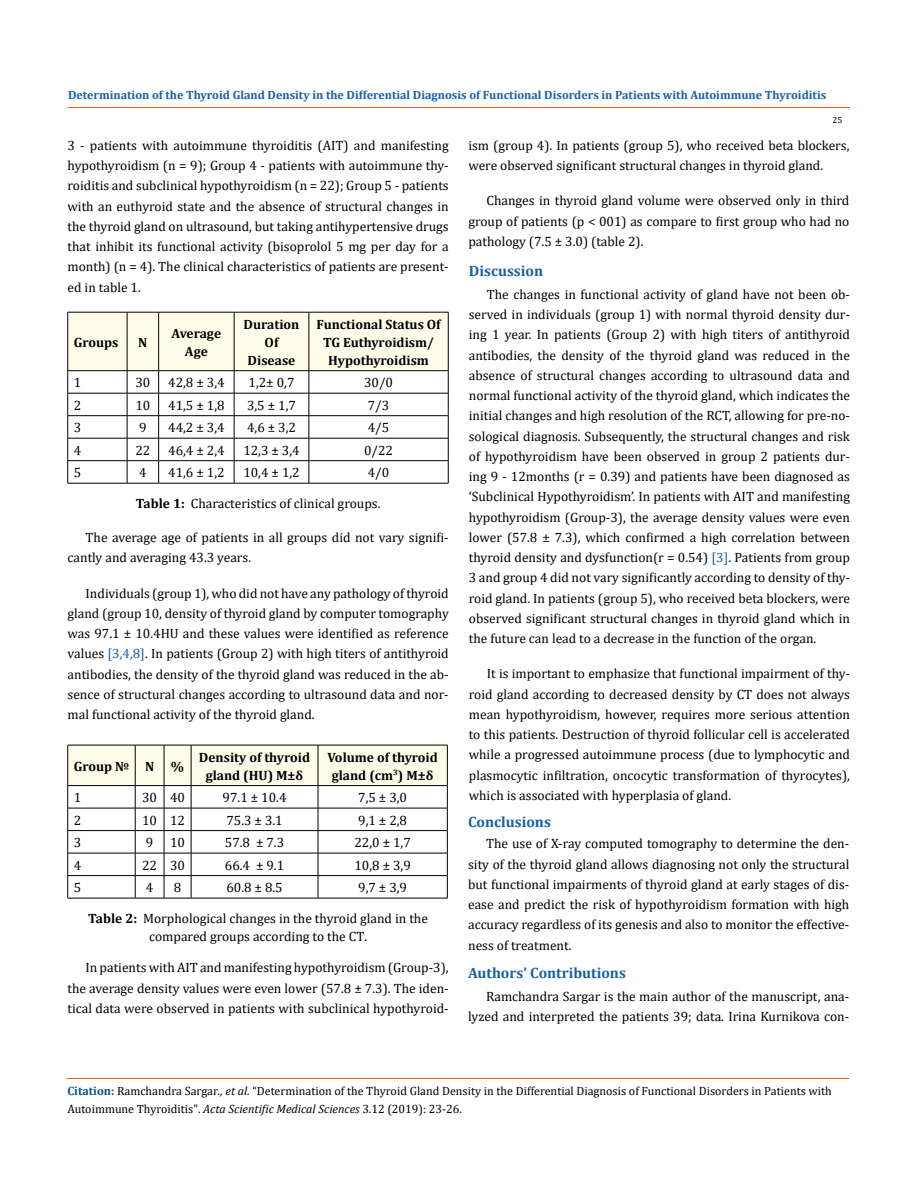
<style>
.page{position:relative;width:917px;height:1188px;background:#fff}
.page>*{position:absolute;margin:0;border:0;box-sizing:border-box;transform-origin:0 0}
.t1{font:700 15px "Cambria";color:#1560a6}
.t2{font:13.5px/20.2px "Cambria";color:#000;text-align:justify}
.t3{font:700 13.5px/18px "Cambria";color:#000;text-align:center}
.t4{font:12px/18px "Cambria";color:#000}
.t5{font:700 12px "Cambria";color:#1560a6}
.t6{font:9px "Cambria";color:#000}
.s1{font-weight:700}
.s2{color:#1560a6}
.s3{font-weight:700;color:#035089}
.s4{font-style:italic}
</style>
<div class="page">
<svg style="left:67px;top:312px;width:382px;height:171px"></svg>
<hr style="left:68px;top:483px;width:59px;height:1px;background:#000">
<hr style="left:127px;top:483px;width:32px;height:1px;background:#000">
<hr style="left:159px;top:483px;width:75px;height:1px;background:#000">
<hr style="left:234px;top:483px;width:75px;height:1px;background:#000">
<hr style="left:309px;top:483px;width:139px;height:1px;background:#000">
<svg style="left:67px;top:745px;width:381px;height:154px"></svg>
<hr style="left:191px;top:898px;width:127px;height:1px;background:#000">
<hr style="left:318px;top:898px;width:129px;height:1px;background:#000">
<hr style="left:68px;top:108px;width:781px;height:1px;background:#e05d1a">
<hr style="left:67px;top:1078px;width:782px;height:1px;background:#e05d1a">
<p class="t5" style="left:68px;top:87px;width:759px">Determination of the Thyroid Gland Density in the Differential Diagnosis of Functional Disorders in Patients with Autoimmune Thyroiditis</p>
<p class="t2" style="left:68px;top:135px;width:383px">3 - patients with autoimmune thyroiditis (AIT) and manifesting hypothyroidism (n = 9); Group 4 - patients with autoimmune thy&shy;roiditis and subclinical hypothyroidism (n = 22); Group 5 - patients with an euthyroid state and the absence of structural changes in the thyroid gland on ultrasound, but taking antihypertensive drugs that inhibit its functional activity (bisoprolol 5 mg per day for a month) (n = 4). The clinical characteristics of patients are present&shy;ed in table 1.</p>
<p class="t3" style="left:74px;top:333px;width:46px">Groups</p>
<p class="t3" style="left:138px;top:333px;width:11px">N</p>
<p class="t3" style="left:172px;top:324px;width:51px">Average<br>Age</p>
<p class="t3" style="left:243px;top:315px;width:57px">Duration<br>Of<br>Disease</p>
<p class="t3" style="left:316px;top:315px;width:126px">Functional Status Of<br>TG Euthyroidism/<br>Hypothyroidism</p>
<p class="t2" style="left:74px;top:372px;width:9px">1</p>
<p class="t2" style="left:135px;top:372px;width:16px">30</p>
<p class="t2" style="left:168px;top:372px;width:58px">42,8 ± 3,4</p>
<p class="t2" style="left:248px;top:372px;width:47px">1,2± 0,7</p>
<p class="t2" style="left:364px;top:372px;width:31px">30/0</p>
<p class="t2" style="left:74px;top:395px;width:9px">2</p>
<p class="t2" style="left:135px;top:395px;width:16px">10</p>
<p class="t2" style="left:168px;top:395px;width:58px">41,5 ± 1,8</p>
<p class="t2" style="left:247px;top:395px;width:50px">3,5 ± 1,7</p>
<p class="t2" style="left:368px;top:395px;width:23px">7/3</p>
<p class="t2" style="left:74px;top:417px;width:9px">3</p>
<p class="t2" style="left:139px;top:417px;width:9px">9</p>
<p class="t2" style="left:168px;top:417px;width:58px">44,2 ± 3,4</p>
<p class="t2" style="left:247px;top:417px;width:50px">4,6 ± 3,2</p>
<p class="t2" style="left:368px;top:417px;width:23px">4/5</p>
<p class="t2" style="left:74px;top:440px;width:9px">4</p>
<p class="t2" style="left:135px;top:440px;width:16px">22</p>
<p class="t2" style="left:168px;top:440px;width:58px">46,4 ± 2,4</p>
<p class="t2" style="left:243px;top:440px;width:58px">12,3 ± 3,4</p>
<p class="t2" style="left:364px;top:440px;width:31px">0/22</p>
<p class="t2" style="left:74px;top:462px;width:9px">5</p>
<p class="t2" style="left:139px;top:462px;width:9px">4</p>
<p class="t2" style="left:168px;top:462px;width:58px">41,6 ± 1,2</p>
<p class="t2" style="left:243px;top:462px;width:58px">10,4 ± 1,2</p>
<p class="t2" style="left:368px;top:462px;width:23px">4/0</p>
<p class="t2" style="left:136px;top:494px;width:246px"><span class="s1">Table 1:</span> Characteristics of clinical groups.</p>
<p class="t2" style="left:68px;top:527px;width:382px;text-indent:18px">The average age of patients in all groups did not vary signifi&shy;cantly and averaging 43.3 years.</p>
<p class="t2" style="left:68px;top:583px;width:383px;text-indent:18px">Individuals (group 1), who did not have any pathology of thyroid gland (group 10, density of thyroid gland by computer tomography was 97.1 ± 10.4HU and these values were identified as reference values <span class="s2">[3,4,8]</span>. In patients (Group 2) with high titers of antithyroid antibodies, the density of the thyroid gland was reduced in the ab&shy;sence of structural changes according to ultrasound data and nor&shy;mal functional activity of the thyroid gland.</p>
<p class="t3" style="left:74px;top:757px;width:112px">Group № N %</p>
<p class="t3" style="left:199px;top:748px;width:113px">Density of thyroid gland (HU) М±δ</p>
<p class="t3" style="left:327px;top:748px;width:112px">Volume of thyroid gland (сm<sup>3</sup>) М±δ</p>
<p class="t2" style="left:74px;top:787px;width:9px">1</p>
<p class="t2" style="left:142px;top:787px;width:44px">30 40</p>
<p class="t2" style="left:223px;top:787px;width:65px">97.1 ± 10.4</p>
<p class="t2" style="left:358px;top:787px;width:50px">7,5 ± 3,0</p>
<p class="t2" style="left:74px;top:810px;width:9px">2</p>
<p class="t2" style="left:142px;top:810px;width:44px">10 12</p>
<p class="t2" style="left:226px;top:810px;width:58px">75.3 ± 3.1</p>
<p class="t2" style="left:358px;top:810px;width:50px">9,1 ± 2,8</p>
<p class="t2" style="left:74px;top:832px;width:9px">3</p>
<p class="t2" style="left:146px;top:832px;width:41px">9 10</p>
<p class="t2" style="left:225px;top:832px;width:61px">57.8 ± 7.3</p>
<p class="t2" style="left:354px;top:832px;width:58px">22,0 ± 1,7</p>
<p class="t2" style="left:74px;top:855px;width:9px">4</p>
<p class="t2" style="left:142px;top:855px;width:44px">22 30</p>
<p class="t2" style="left:225px;top:855px;width:61px">66.4 ± 9.1</p>
<p class="t2" style="left:354px;top:855px;width:58px">10,8 ± 3,9</p>
<p class="t2" style="left:74px;top:877px;width:9px">5</p>
<p class="t2" style="left:146px;top:877px;width:9px">4</p>
<p class="t2" style="left:174px;top:877px;width:9px">8</p>
<p class="t2" style="left:226px;top:877px;width:58px">60.8 ± 8.5</p>
<p class="t2" style="left:358px;top:877px;width:50px">9,7 ± 3,9</p>
<p class="t2" style="left:88px;top:909px;width:341px;line-height:18px;text-align:center"><span class="s1">Table 2:</span> Morphological changes in the thyroid gland in the compared groups according to the CT.</p>
<p class="t2" style="left:67px;top:958px;width:382px;text-indent:18px">In patients with AIT and manifesting hypothyroidism (Group-3), the average density values were even lower (57.8 ± 7.3). The iden&shy;tical data were observed in patients with subclinical hypothyroid-</p>
<p class="t6" style="left:832px;top:114px;width:11px">25</p>
<p class="t2" style="left:468px;top:135px;width:382px">ism (group 4). In patients (group 5), who received beta blockers, were observed significant structural changes in thyroid gland.</p>
<p class="t2" style="left:468px;top:191px;width:382px;text-indent:18px">Changes in thyroid gland volume were observed only in third group of patients (р &lt; 001) as compare to first group who had no pathology (7.5 ± 3.0) (table 2).</p>
<p class="t1" style="left:469px;top:260px;width:76px">Discussion</p>
<p class="t2" style="left:469px;top:284px;width:383px;text-indent:18px">The changes in functional activity of gland have not been ob&shy;served in individuals (group 1) with normal thyroid density dur&shy;ing 1 year. In patients (Group 2) with high titers of antithyroid antibodies, the density of the thyroid gland was reduced in the absence of structural changes according to ultrasound data and normal functional activity of the thyroid gland, which indicates the initial changes and high resolution of the RCT, allowing for pre-no&shy;sological diagnosis. Subsequently, the structural changes and risk of hypothyroidism have been observed in group 2 patients dur&shy;ing 9 - 12months (r = 0.39) and patients have been diagnosed as ‘Subclinical Hypothyroidism’. In patients with AIT and manifesting hypothyroidism (Group-3), the average density values were even lower (57.8 ± 7.3), which confirmed a high correlation between thyroid density and dysfunction(r = 0.54) <span class="s2">[3]</span>. Patients from group 3 and group 4 did not vary significantly according to density of thy&shy;roid gland. In patients (group 5), who received beta blockers, were observed significant structural changes in thyroid gland which in the future can lead to a decrease in the function of the organ.</p>
<p class="t2" style="left:469px;top:664px;width:383px;text-indent:18px">It is important to emphasize that functional impairment of thy&shy;roid gland according to decreased density by CT does not always mean hypothyroidism, however, requires more serious attention to this patients. Destruction of thyroid follicular cell is accelerated while a progressed autoimmune process (due to lymphocytic and plasmocytic infiltration, oncocytic transformation of thyrocytes), which is associated with hyperplasia of gland.</p>
<p class="t1" style="left:468px;top:811px;width:84px">Conclusions</p>
<p class="t2" style="left:468px;top:834px;width:383px;text-indent:18px">The use of X-ray computed tomography to determine the den&shy;sity of the thyroid gland allows diagnosing not only the structural but functional impairments of thyroid gland at early stages of dis&shy;ease and predict the risk of hypothyroidism formation with high accuracy regardless of its genesis and also to monitor the effective&shy;ness of treatment.</p>
<p class="t1" style="left:468px;top:962px;width:159px">Authors’ Contributions</p>
<p class="t2" style="left:468px;top:986px;width:383px;text-align:right">Ramchandra Sargar is the main author of the manuscript, ana&shy;lyzed and interpreted the patients 39; data. Irina Kurnikova con-</p>
<p class="t4" style="left:67px;top:1082px;width:766px"><span class="s3">Citation:</span> Ramchandra Sargar<span class="s4">., et al.</span> “Determination of the Thyroid Gland Density in the Differential Diagnosis of Functional Disorders in Patients with<br>Autoimmune Thyroiditis". <span class="s4">Acta Scientific Medical Sciences</span> 3.12 (2019): 23-26.</p>
</div>
